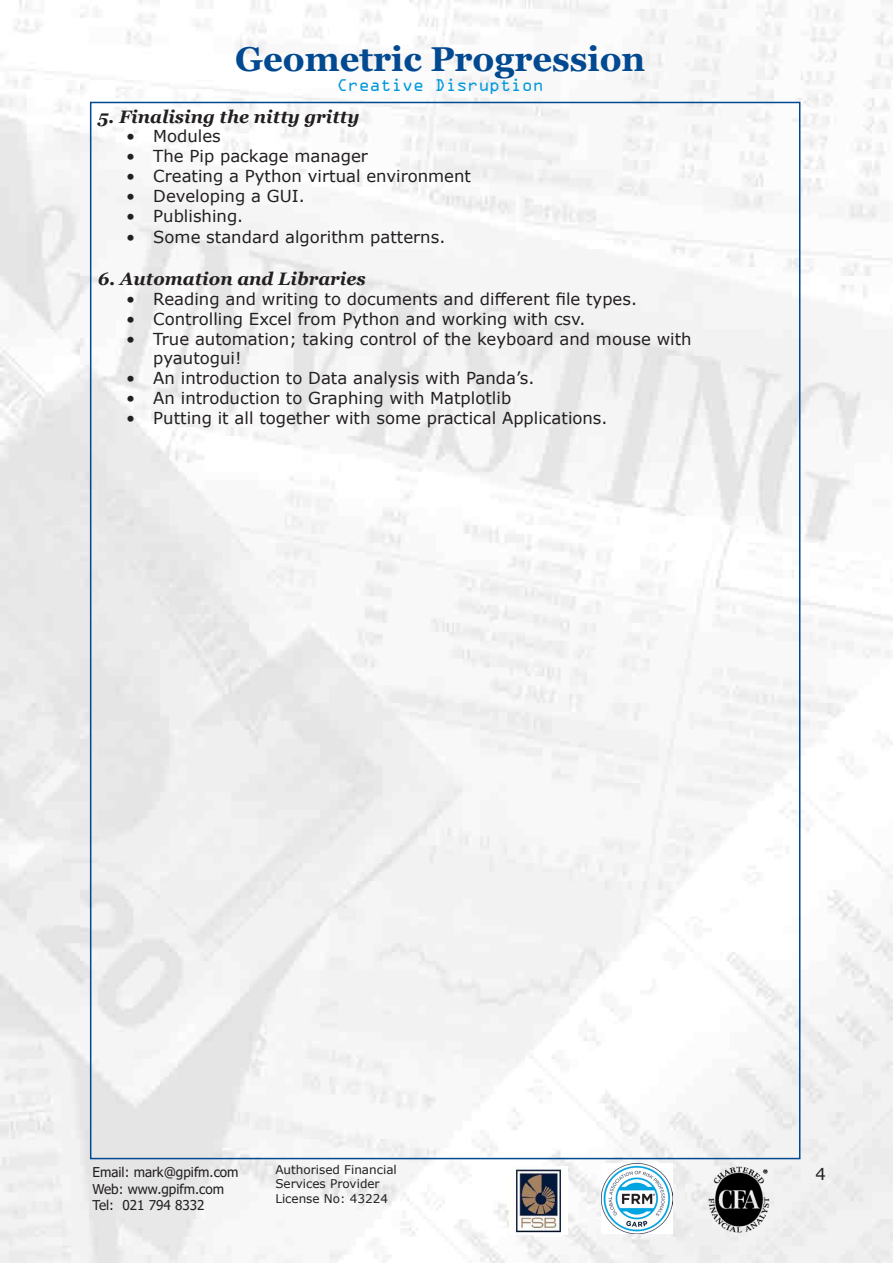
<style>
.page{position:relative;width:893px;height:1263px;background:#fff}
.page>*{position:absolute;margin:0;border:0;box-sizing:border-box;transform-origin:0 0}
.t1{font:700 34.5px "Georgia";color:#014990}
.t2{font:italic 700 18px "Georgia";color:#231f20}
.t3{font:18px "OCRA Extended";color:#09d}
.t4{font:16.5px/19.8px "Verdana";color:#231f20}
.t5{font:13.5px/16.2px "Tahoma";color:#231f20}
.t6{font:12px/14.4px "Verdana";color:#231f20}
</style>
<div class="page">
<img style="left:0;top:0;width:893px;height:1263px">
<img style="left:707px;top:1166px;width:63px;height:68px">
<img style="left:510px;top:1166px;width:58px;height:69px">
<img style="left:602px;top:1163px;width:70px;height:71px">
<h1 class="t1" style="left:235px;top:37px;width:412px">Geometric Progression</h1>
<p class="t3" style="left:337px;top:76px;width:208px">Creative Disruption</p>
<p class="t2" style="left:98px;top:105px;width:263px">5. Finalising the nitty gritty</p>
<p class="t4" style="left:126px;top:126px;width:96px">• Modules</p>
<p class="t4" style="left:126px;top:146px;width:243px">• The Pip package manager</p>
<p class="t4" style="left:126px;top:166px;width:346px">• Creating a Python virtual environment</p>
<p class="t4" style="left:126px;top:186px;width:180px">• Developing a GUI.</p>
<p class="t4" style="left:126px;top:205px;width:119px">• Publishing.</p>
<p class="t4" style="left:126px;top:226px;width:321px">• Some standard algorithm patterns.</p>
<p class="t2" style="left:98px;top:267px;width:269px">6. Automation and Libraries</p>
<p class="t4" style="left:126px;top:289px;width:512px">• Reading and writing to documents and different file types.</p>
<p class="t4" style="left:126px;top:309px;width:461px">• Controlling Excel from Python and working with csv.</p>
<p class="t4" style="left:153px;top:328px;width:540px;text-indent:-27px">• True automation; taking control of the keyboard and mouse with pyautogui!</p>
<p class="t4" style="left:126px;top:368px;width:410px">• An introduction to Data analysis with Panda’s.</p>
<p class="t4" style="left:126px;top:388px;width:386px">• An introduction to Graphing with Matplotlib</p>
<p class="t4" style="left:126px;top:408px;width:483px">• Putting it all together with some practical Applications.</p>
<p class="t5" style="left:92px;top:1165px;width:148px">Email: mark@gpifm.com<br>Web: www.gpifm.com<br>Tel: 021 794 8332</p>
<p class="t6" style="left:275px;top:1162px;width:123px">Authorised Financial<br>Services Provider<br>License No: 43224</p>
<p class="t4" style="left:815px;top:1163px;width:12px">4</p>
</div>
